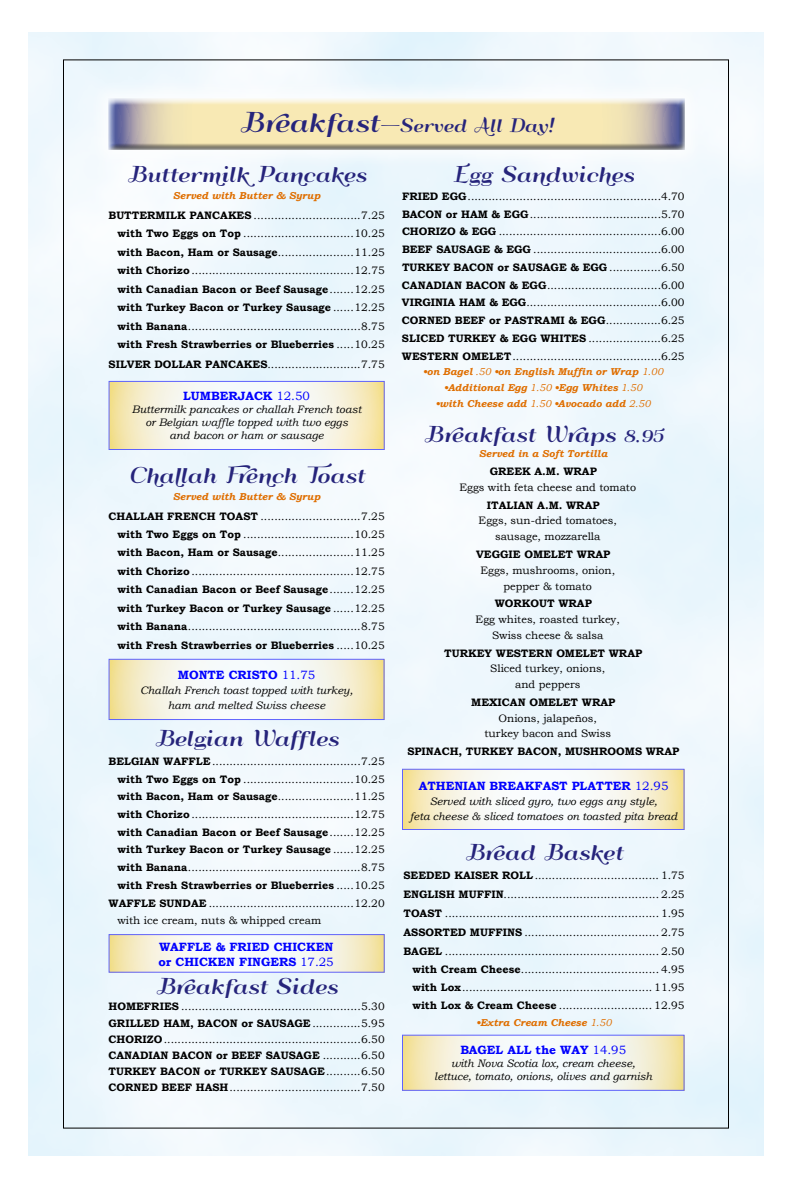
<style>
.page{position:relative;width:792px;height:1188px;background:#fff}
.page>*{position:absolute;margin:0;border:0;box-sizing:border-box;transform-origin:0 0}
.t1{font:20px "Qumpellka No 12";color:#26247b}
.t2{font:17px "Qumpellka No 12";color:#26247b}
.t3{font:700 12px/15px "Bookman Old Style";color:#00f}
.t4{font:10.8px/17.8px "Bookman Old Style";color:#000;text-align:justify}
.t5{font:italic 10.8px/13px "Bookman Old Style";color:#000;text-align:center}
.t6{font:700 10.8px "Bookman Old Style";color:#000}
.t7{font:italic 700 10px "Bookman Old Style";color:#df6e00}
.s1{font-size:25px}
.s2{font-size:21px}
.s3{font-weight:700}
.s4{font-weight:400}
.s5{font-size:16px}
</style>
<div class="page">
<div style="left:88px;top:78px;width:617px;height:92px;background:#f4fafd"></div>
<div style="left:104px;top:93px;width:588px;height:58px;background:#000;opacity:.75"></div>
<svg style="left:111px;top:383px;width:272px;height:65px"></svg>
<svg style="left:111px;top:936px;width:272px;height:35px"></svg>
<svg style="left:111px;top:661px;width:272px;height:57px"></svg>
<svg style="left:404px;top:771px;width:279px;height:57px"></svg>
<svg style="left:404px;top:1037px;width:279px;height:52px"></svg>
<h2 class="t2" style="left:239px;top:113px;width:316px"><span class="s1">Breakfast</span><span class="s2">—</span>Served All Day!</h2>
<h1 class="t1" style="left:452px;top:159px;width:183px">Egg Sandwiches</h1>
<p class="t4" style="left:402px;top:187px;width:284px"><span class="s3">FRIED EGG</span>........................................................4.70<br><span class="s3">BACON or HAM &amp; EGG</span>......................................5.70<br><span class="s3">CHORIZO &amp; EGG</span> ...............................................6.00<br><span class="s3">BEEF SAUSAGE &amp; EGG</span> .....................................6.00<br><span class="s3">TURKEY BACON or SAUSAGE &amp; EGG</span></p>
<h1 class="t1" style="left:127px;top:159px;width:241px">Buttermilk Pancakes</h1>
<p class="t7" style="left:173px;top:189px;width:149px">Served with Butter &amp; Syrup</p>
<p class="t4" style="left:118px;top:206px;width:269px;line-height:18.5px;text-indent:-9px"><span class="s3">BUTTERMILK PANCAKES</span> ...............................7.25 <span class="s3">with Two Eggs on Top</span> ................................10.25 <span class="s3">with Bacon, Ham or Sausage</span>......................11.25 <span class="s3">with Chorizo</span> ...............................................12.75 <span class="s3">with Canadian Bacon or Beef Sausage</span>.......12.25 <span class="s3">with Turkey Bacon or Turkey Sausage</span> ......12.25 <span class="s3">with Banana</span>..................................................8.75 <span class="s3">with Fresh Strawberries or Blueberries</span> .....10.25</p>
<p class="t4" style="left:109px;top:355px;width:278px"><span class="s3">SILVER DOLLAR PANCAKES</span>...........................7.75</p>
<p class="t4" style="left:402px;top:258px;width:284px;text-indent:259px">6.50<br><span class="s3">CANADIAN BACON &amp; EGG</span>.................................6.00<br><span class="s3">VIRGINIA HAM &amp; EGG</span>.......................................6.00<br><span class="s3">CORNED BEEF or PASTRAMI &amp; EGG</span></p>
<p class="t4" style="left:402px;top:312px;width:284px;text-indent:259px">6.25<br><span class="s3">SLICED TURKEY &amp; EGG WHITES</span> .....................6.25<br><span class="s3">WESTERN OMELET</span>...........................................6.25</p>
<p class="t7" style="left:423px;top:365px;width:242px">•on Bagel <span class="s4">.50</span> •on English Muffin or Wrap <span class="s4">1.00</span></p>
<p class="t7" style="left:444px;top:380px;width:200px">•Additional Egg <span class="s4">1.50</span> •Egg Whites <span class="s4">1.50</span></p>
<p class="t7" style="left:436px;top:396px;width:216px">•with Cheese add <span class="s4">1.50</span> •Avocado add <span class="s4">2.50</span></p>
<h1 class="t1" style="left:424px;top:419px;width:241px">Breakfast Wraps <span class="s5">8.95</span></h1>
<p class="t7" style="left:479px;top:447px;width:130px">Served in a Soft Tortilla</p>
<p class="t6" style="left:490px;top:464px;width:109px">GREEK A.M. WRAP</p>
<p class="t4" style="left:459px;top:478px;width:178px">Eggs with feta cheese and tomato</p>
<p class="t6" style="left:487px;top:497px;width:114px">ITALIAN A.M. WRAP</p>
<p class="t4" style="left:479px;top:513px;width:140px;line-height:15.8px;text-align:center">Eggs, sun-dried tomatoes, sausage, mozzarella</p>
<p class="t6" style="left:476px;top:546px;width:136px">VEGGIE OMELET WRAP</p>
<p class="t4" style="left:480px;top:562px;width:136px;line-height:15.8px;text-align:center">Eggs, mushrooms, onion, pepper &amp; tomato</p>
<p class="t6" style="left:495px;top:596px;width:99px">WORKOUT WRAP</p>
<p class="t4" style="left:476px;top:612px;width:146px;line-height:15.8px;text-align:center">Egg whites, roasted turkey,<br>Swiss cheese &amp; salsa</p>
<p class="t6" style="left:444px;top:645px;width:200px">TURKEY WESTERN OMELET WRAP</p>
<p class="t4" style="left:490px;top:661px;width:116px;line-height:15.8px;text-align:center">Sliced turkey, onions, and peppers</p>
<p class="t6" style="left:471px;top:694px;width:146px">MEXICAN OMELET WRAP</p>
<p class="t4" style="left:485px;top:710px;width:128px;line-height:15.8px;text-align:center">Onions, jalapeños, turkey bacon and Swiss</p>
<p class="t6" style="left:407px;top:744px;width:273px">SPINACH, TURKEY BACON, MUSHROOMS WRAP</p>
<p class="t3" style="left:183px;top:389px;width:128px">LUMBERJACK <span class="s4">12.50</span></p>
<p class="t5" style="left:132px;top:403px;width:231px">Buttermilk pancakes or challah French toast or Belgian waffle topped with two eggs<br>and bacon or ham or sausage</p>
<h1 class="t1" style="left:129px;top:460px;width:237px">Challah French Toast</h1>
<p class="t7" style="left:173px;top:489px;width:149px">Served with Butter &amp; Syrup</p>
<p class="t4" style="left:118px;top:507px;width:269px;line-height:18.4px;text-indent:-9px"><span class="s3">CHALLAH FRENCH TOAST</span> .............................7.25 <span class="s3">with Two Eggs on Top</span> ................................10.25 <span class="s3">with Bacon, Ham or Sausage</span>......................11.25 <span class="s3">with Chorizo</span> ...............................................12.75 <span class="s3">with Canadian Bacon or Beef Sausage</span>.......12.25 <span class="s3">with Turkey Bacon or Turkey Sausage</span> ......12.25 <span class="s3">with Banana</span>..................................................8.75 <span class="s3">with Fresh Strawberries or Blueberries</span> .....10.25</p>
<p class="t3" style="left:178px;top:667px;width:139px">MONTE CRISTO <span class="s4">11.75</span></p>
<p class="t5" style="left:140px;top:683px;width:214px;line-height:15px">Challah French toast topped with turkey, ham and melted Swiss cheese</p>
<h1 class="t1" style="left:154px;top:724px;width:186px">Belgian Waffles</h1>
<p class="t4" style="left:118px;top:752px;width:269px;text-indent:-9px"><span class="s3">BELGIAN WAFFLE</span> ...........................................7.25 <span class="s3">with Two Eggs on Top</span> ................................10.25 <span class="s3">with Bacon, Ham or Sausage</span>......................11.25 <span class="s3">with Chorizo</span> ...............................................12.75 <span class="s3">with Canadian Bacon or Beef Sausage</span>.......12.25 <span class="s3">with Turkey Bacon or Turkey Sausage</span> ......12.25 <span class="s3">with Banana</span>..................................................8.75 <span class="s3">with Fresh Strawberries or Blueberries</span> .....10.25</p>
<p class="t4" style="left:118px;top:895px;width:269px;line-height:16.7px;text-indent:-9px"><span class="s3">WAFFLE SUNDAE</span> ..........................................12.20 with ice cream, nuts &amp; whipped cream</p>
<p class="t3" style="left:419px;top:778px;width:251px">ATHENIAN BREAKFAST PLATTER <span class="s4">12.95</span></p>
<p class="t5" style="left:410px;top:794px;width:269px;line-height:15px">Served with sliced gyro, two eggs any style,<br>feta cheese &amp; sliced tomatoes on toasted pita bread</p>
<h1 class="t1" style="left:465px;top:837px;width:160px">Bread Basket</h1>
<p class="t4" style="left:403px;top:866px;width:283px;line-height:19px"><span class="s3">SEEDED KAISER ROLL</span>.................................... 1.75<br><span class="s3">ENGLISH MUFFIN</span>............................................. 2.25<br><span class="s3">TOAST</span> .............................................................. 1.95<br><span class="s3">ASSORTED MUFFINS</span> ....................................... 2.75<br><span class="s3">BAGEL</span> .............................................................. 2.50</p>
<p class="t4" style="left:412px;top:960px;width:274px"><span class="s3">with Cream Cheese</span>........................................ 4.95 <span class="s3">with Lox</span>....................................................... 11.95 <span class="s3">with Lox &amp; Cream Cheese</span> ........................... 12.95</p>
<p class="t7" style="left:476px;top:1015px;width:137px">•Extra Cream Cheese <span class="s4">1.50</span></p>
<p class="t3" style="left:159px;top:939px;width:177px">WAFFLE &amp; FRIED CHICKEN or CHICKEN FINGERS <span class="s4">17.25</span></p>
<h1 class="t1" style="left:155px;top:972px;width:184px">Breakfast Sides</h1>
<p class="t4" style="left:109px;top:999px;width:278px;line-height:16.1px"><span class="s3">HOMEFRIES</span> ....................................................5.30<br><span class="s3">GRILLED HAM, BACON or SAUSAGE</span></p>
<p class="t4" style="left:109px;top:1015px;width:278px;line-height:16.1px;text-indent:253px">5.95<br><span class="s3">CHORIZO</span> .........................................................6.50<br><span class="s3">CANADIAN BACON or BEEF SAUSAGE</span></p>
<p class="t3" style="left:460px;top:1042px;width:167px">BAGEL ALL the WAY <span class="s4">14.95</span></p>
<p class="t5" style="left:434px;top:1056px;width:219px">with Nova Scotia lox, cream cheese, lettuce, tomato, onions, olives and garnish</p>
<p class="t4" style="left:361px;top:1046px;width:25px">6.50</p>
<p class="t4" style="left:109px;top:1063px;width:278px;line-height:16.1px;text-align:right">6.50<br><span class="s3">CORNED BEEF HASH</span>......................................7.50</p>
<p class="t6" style="left:109px;top:1063px;width:218px">TURKEY BACON or TURKEY SAUSAGE</p>
</div>
